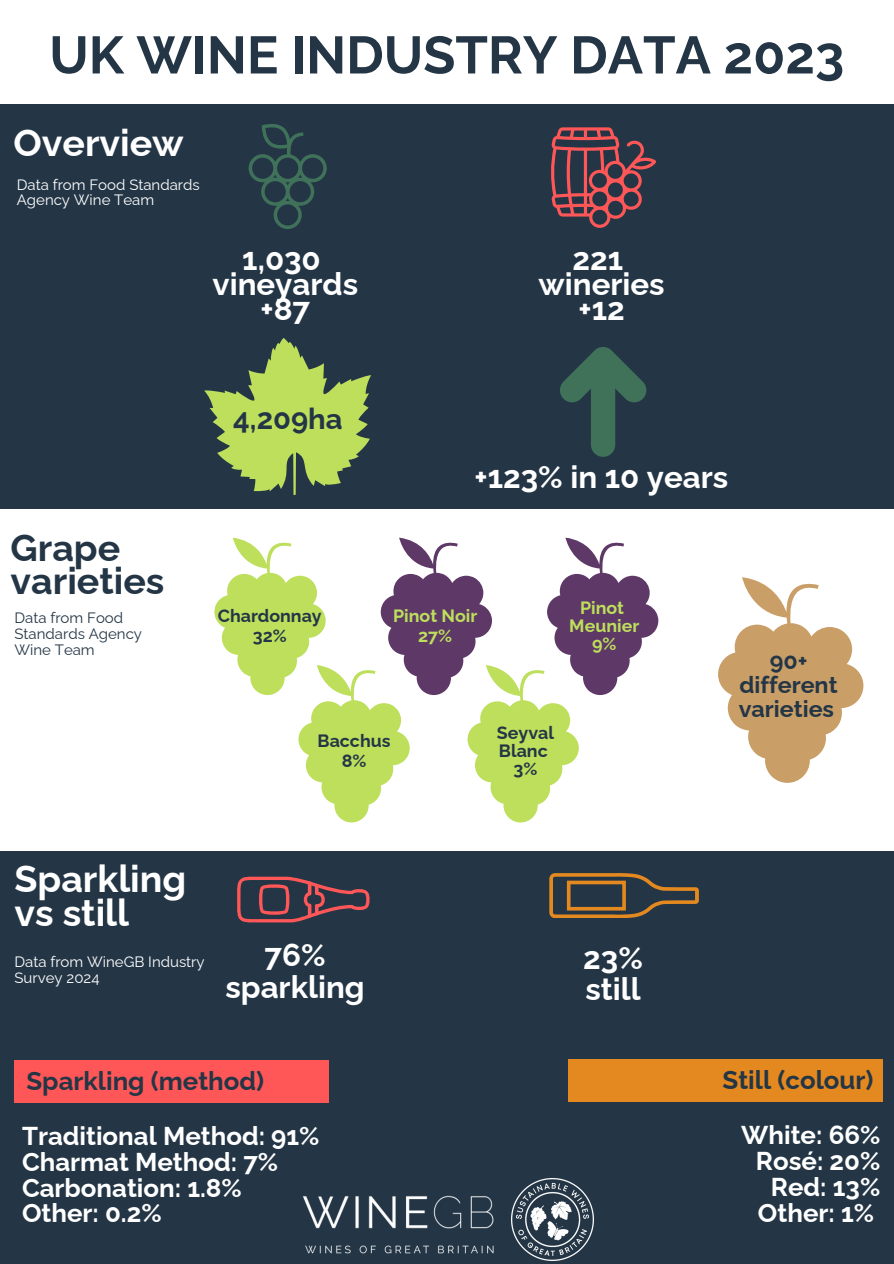
<style>
.page{position:relative;width:894px;height:1264px;background:#fff}
.page>*{position:absolute;margin:0;border:0;box-sizing:border-box;transform-origin:0 0}
.t1{font:700 52.5px "Raleway";color:#243646}
.t2{font:700 37.5px/33.8px "Raleway";color:#fff}
.t3{font:700 37.5px/33.8px "Raleway";color:#243646}
.t4{font:700 31.2px/25.3px "Raleway";color:#fff;text-align:center}
.t5{font:700 29.1px "Raleway";color:#243646}
.t6{font:700 25.8px/26px "Raleway";color:#fff}
.t7{font:700 25.8px "Raleway";color:#243646}
.t8{font:700 23.25px/23.9px "Raleway";color:#243646;text-align:center}
.t9{font:700 17.85px/20.7px "Raleway";color:#243646;text-align:center}
.t10{font:700 17.85px/18.1px "Raleway";color:#bddf5c;text-align:center}
.t11{font:15px/15.8px "Raleway";color:#fff}
.t12{font:15px/15.8px "Raleway";color:#243646}
</style>
<div class="page">
<div style="left:0;top:105px;width:893px;height:404px;background:#243646"></div>
<svg style="left:551px;top:127px;width:105px;height:100px"></svg>
<svg style="left:560px;top:347px;width:86px;height:110px"></svg>
<div style="left:0;top:851px;width:892px;height:412px;background:#243646"></div>
<svg style="left:237px;top:876px;width:133px;height:47px"></svg>
<svg style="left:549px;top:873px;width:149px;height:45px"></svg>
<svg style="left:204px;top:338px;width:167px;height:157px"></svg>
<svg style="left:248px;top:124px;width:78px;height:105px"></svg>
<svg style="left:214px;top:537px;width:444px;height:285px"></svg>
<svg style="left:718px;top:577px;width:145px;height:205px"></svg>
<div style="left:14px;top:1059px;width:315px;height:43px;background:#ff5757"></div>
<div style="left:567px;top:1058px;width:314px;height:43px;background:#e4891f"></div>
<img style="left:511px;top:1178px;width:82px;height:82px">
<img style="left:302px;top:1195px;width:192px;height:59px">
<h5 class="t1" style="left:49px;top:24px;width:796px">UK WINE INDUSTRY DATA 2023</h5>
<h5 class="t2" style="left:13px;top:126px;width:172px">Overview</h5>
<h4 class="t11" style="left:17px;top:176px;width:184px">Data from Food Standards<br>Agency Wine Team</h4>
<p class="t4" style="left:212px;top:246px;width:147px">1,030 vineyards +87</p>
<p class="t4" style="left:538px;top:246px;width:127px">221 wineries +12</p>
<h5 class="t3" style="left:11px;top:530px;width:155px">Grape varieties</h5>
<p class="t12" style="left:14px;top:610px;width:129px">Data from Food<br>Standards Agency<br>Wine Team</p>
<p class="t5" style="left:233px;top:402px;width:111px">4,209ha</p>
<h3 class="t4" style="left:474px;top:464px;width:255px">+123% in 10 years</h3>
<h3 class="t9" style="left:218px;top:605px;width:105px">Chardonnay<br>32%</h3>
<p class="t10" style="left:393px;top:605px;width:86px;line-height:20.7px">Pinot Noir<br>27%</p>
<h3 class="t10" style="left:569px;top:598px;width:71px">Pinot<br>Meunier<br>9%</h3>
<p class="t9" style="left:317px;top:730px;width:74px">Bacchus<br>8%</p>
<h3 class="t9" style="left:497px;top:723px;width:59px;line-height:18.1px">Seyval<br>Blanc<br>3%</h3>
<p class="t8" style="left:738px;top:648px;width:100px">90+ different varieties</p>
<p class="t2" style="left:14px;top:861px;width:173px">Sparkling vs still</p>
<p class="t11" style="left:14px;top:953px;width:192px">Data from WineGB Industry<br>Survey 2024</p>
<h2 class="t4" style="left:225px;top:939px;width:140px;line-height:31.5px">76% sparkling</h2>
<p class="t4" style="left:583px;top:942px;width:61px;line-height:31.5px;text-align:left">23% still</p>
<h5 class="t7" style="left:26px;top:1065px;width:239px">Sparkling (method)</h5>
<p class="t6" style="left:22px;top:1122px;width:299px">Traditional Method: 91%<br>Charmat Method: 7%<br>Carbonation: 1.8%<br>Other: 0.2%</p>
<h5 class="t7" style="left:722px;top:1064px;width:152px">Still (colour)</h5>
<p class="t6" style="left:741px;top:1121px;width:140px;text-align:right">White: 66%<br>Rosé: 20%<br>Red: 13%<br>Other: 1%</p>
</div>
